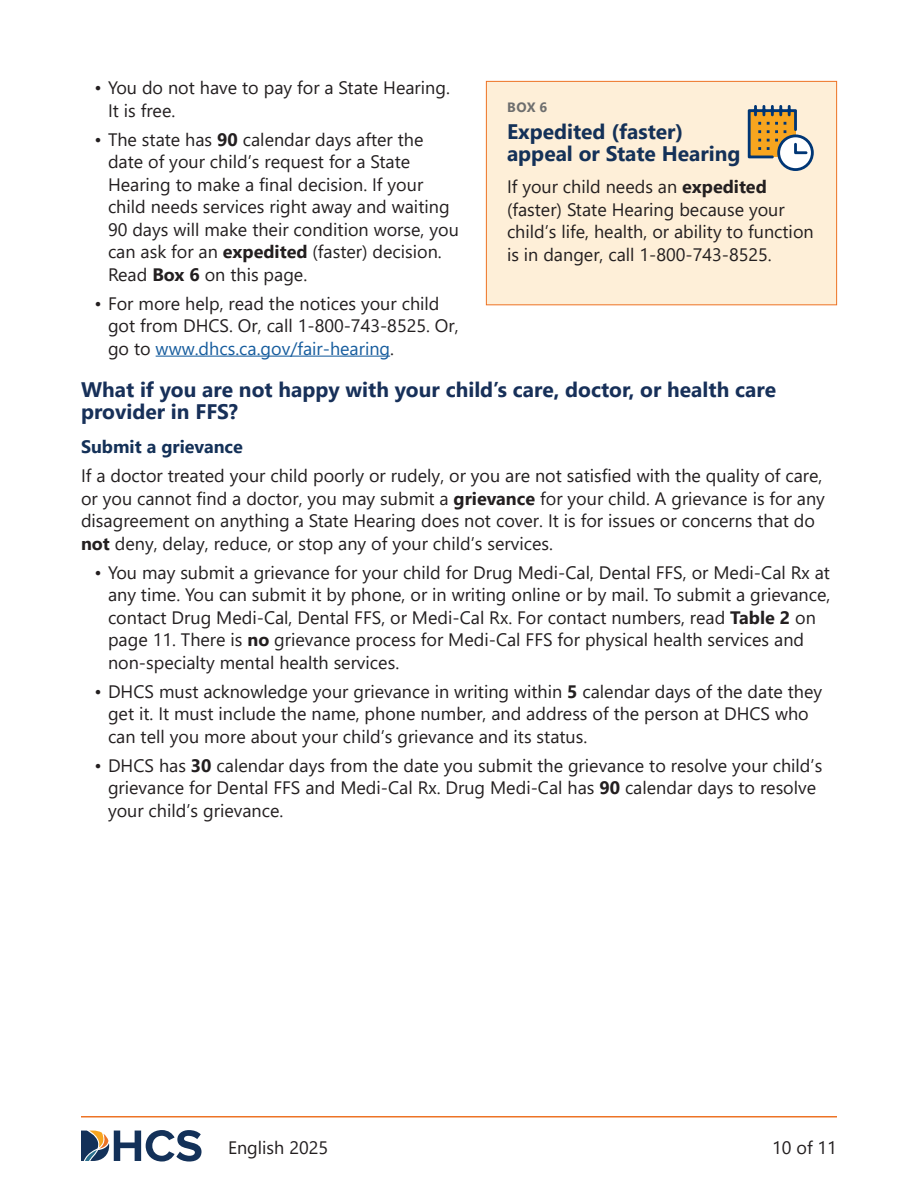
<style>
.page{position:relative;width:918px;height:1188px;background:#fff}
.page>*{position:absolute;margin:0;border:0;box-sizing:border-box;transform-origin:0 0}
.t1{font:700 21px/22.5px "Segoe UI";color:#173059}
.t2{font:700 21px/22.5px "Segoe UI";color:#143158}
.t3{font:18px/22.5px "Segoe UI";color:#231f20}
.t4{font:700 18px "Segoe UI";color:#143158}
.H3-box_number{font:700 13.5px "Segoe UI";color:#6e6e6e}
.s1{font-weight:700}
.s2{color:#175d9e}
</style>
<div class="page">
<hr style="left:81px;top:1116px;width:756px;height:2px;background:#ed7325">
<svg style="left:81px;top:1130px;width:121px;height:32px"></svg>
<hr style="left:156px;top:356px;width:234px;height:1px;background:#175d9e">
<div style="left:486px;top:81px;width:351px;height:224px;background:#feefd8"></div>
<div style="left:486px;top:81px;width:351px;height:224px;border:1px solid #ed7325"></div>
<svg style="left:748px;top:105px;width:66px;height:66px"></svg>
<p class="t3" style="left:108px;top:75px;width:343px;text-indent:-14px">• You do not have to pay for a State Hearing.<br>It is free.</p>
<p class="t3" style="left:108px;top:126px;width:352px;text-indent:-14px">• The state has <span class="s1">90</span> calendar days after the date of your child’s request for a State Hearing to make a final decision. If your child needs services right away and waiting 90 days will make their condition worse, you can ask for an <span class="s1">expedited</span> (faster) decision.<br>Read <span class="s1">Box 6</span> on this page.</p>
<p class="t3" style="left:108px;top:290px;width:352px;text-indent:-14px">• For more help, read the notices your child got from DHCS. Or, call 1-800-743-8525. Or, go to <span class="s2">www.dhcs.ca.gov/fair-hearing</span>.</p>
<h3 class="t1" style="left:81px;top:376px;width:697px">What if you are not happy with your child’s care, doctor, or health care provider in FFS?</h3>
<h4 class="t4" style="left:81px;top:430px;width:164px">Submit a grievance</h4>
<p class="t3" style="left:81px;top:463px;width:746px">If a doctor treated your child poorly or rudely, or you are not satisfied with the quality of care, or you cannot find a doctor, you may submit a <span class="s1">grievance</span> for your child. A grievance is for any disagreement on anything a State Hearing does not cover. It is for issues or concerns that do <span class="s1">not</span> deny, delay, reduce, or stop any of your child’s services.</p>
<p class="t3" style="left:108px;top:560px;width:724px;text-indent:-14px">• You may submit a grievance for your child for Drug Medi-Cal, Dental FFS, or Medi-Cal Rx at any time. You can submit it by phone, or in writing online or by mail. To submit a grievance, contact Drug Medi-Cal, Dental FFS, or Medi-Cal Rx. For contact numbers, read <span class="s1">Table 2</span> on page 11. There is <span class="s1">no</span> grievance process for Medi-Cal FFS for physical health services and non-specialty mental health services.</p>
<p class="t3" style="left:108px;top:679px;width:716px;text-indent:-14px">• DHCS must acknowledge your grievance in writing within <span class="s1">5</span> calendar days of the date they get it. It must include the name, phone number, and address of the person at DHCS who can tell you more about your child’s grievance and its status.</p>
<p class="t3" style="left:108px;top:753px;width:716px;text-indent:-14px">• DHCS has <span class="s1">30</span> calendar days from the date you submit the grievance to resolve your child’s grievance for Dental FFS and Medi-Cal Rx. Drug Medi-Cal has <span class="s1">90</span> calendar days to resolve your child’s grievance.</p>
<p class="H3-box_number" style="left:507px;top:94px;width:42px">BOX 6</p>
<h3 class="t2" style="left:507px;top:118px;width:235px">Expedited (faster) appeal or State Hearing</h3>
<p class="t3" style="left:507px;top:174px;width:308px">If your child needs an <span class="s1">expedited </span>(faster) State Hearing because your child’s life, health, or ability to function is in danger, call 1-800-743-8525.</p>
<p class="t3" style="left:228px;top:1135px;width:102px">English 2025</p>
<p class="t3" style="left:772px;top:1135px;width:66px">10 of 11</p>
</div>
